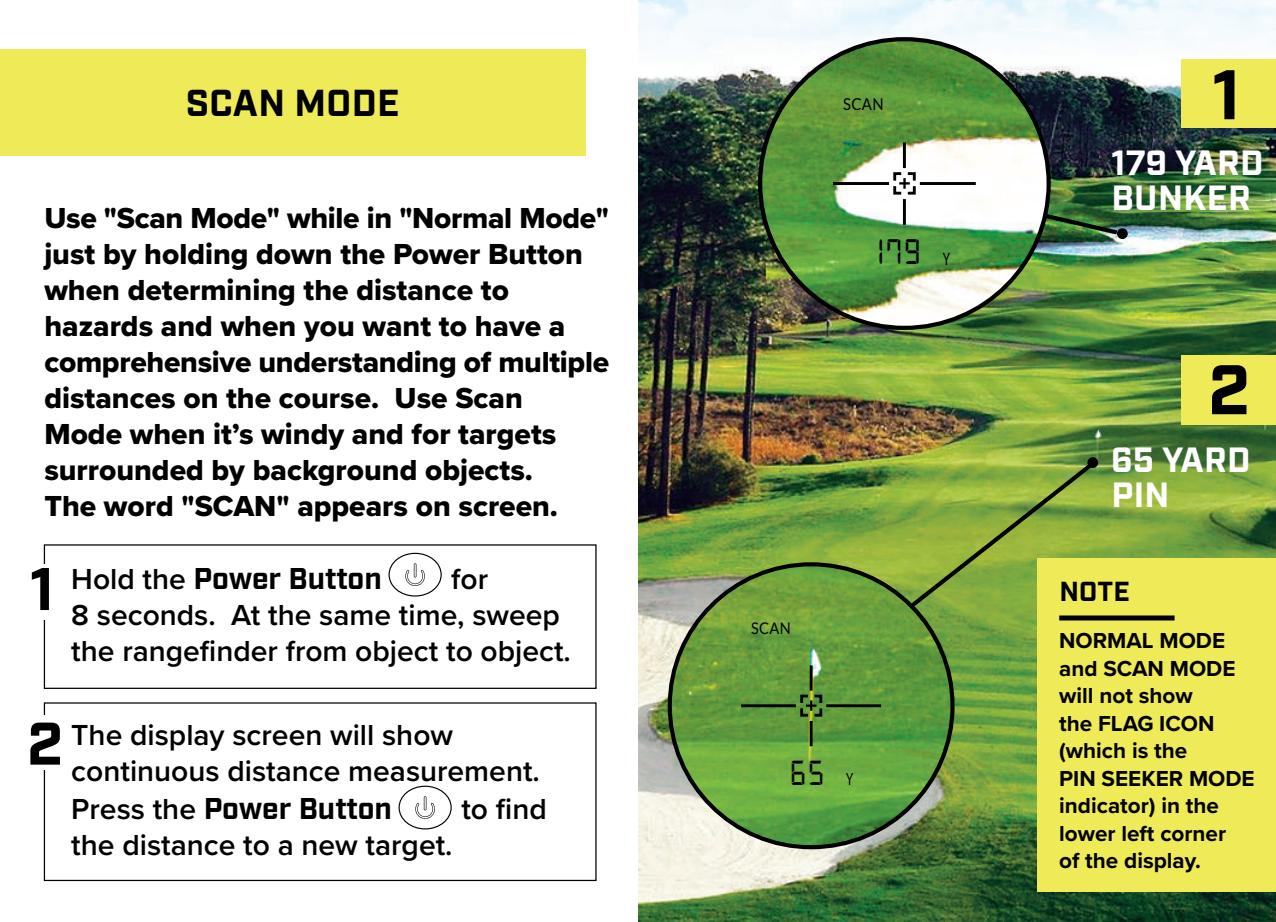
<style>
.page{position:relative;width:1276px;height:922px;background:#fff}
.page>*{position:absolute;margin:0;border:0;box-sizing:border-box;transform-origin:0 0}
.t1{font:700 70px "Industry";color:#000001}
.t2{font:700 60px "Industry";color:#000001}
.t3{font:37.75px "Digital 7";color:#000001;scale:.88 1}
.t4{font:700 37.5px "Industry";letter-spacing:.01em;color:#000001}
.t5{font:37px "Digital 7";color:#000001;scale:.88 1}
.t6{font:700 35px/35px "Industry";letter-spacing:.01em;color:#fff}
.t7{font:30px/36px "Proxima Nova Extrabld";color:#000001}
.t8{font:600 30px/36px "Proxima Nova";color:#000001}
.t9{font:700 30px "Industry";letter-spacing:-.01em;color:#000001}
.t10{font:700 27.5px "Industry";color:#000001}
.t11{font:700 22.5px/27.5px "Proxima Nova";color:#000001}
.t12{font:16.25px "Lato";color:#000001;scale:.91 1}
.t13{font:16px "Lato";color:#000001;scale:.91 1}
.s1{font-family:"Proxima Nova";font-weight:600}
.s2{font-family:"Avenir Next Condensed";font-size:17.25px}
.s3{font-family:"Avenir Next Condensed";font-size:17px}
</style>
<div class="page">
<div style="left:0;top:49px;width:585px;height:106px;background:#efeb58"></div>
<div style="left:388px;top:552px;width:54px;height:44px;border:1px solid #000001;border-radius:50%"></div>
<svg style="left:405px;top:563px;width:20px;height:23px"></svg>
<div style="left:398px;top:785px;width:54px;height:44px;border:1px solid #000001;border-radius:50%"></div>
<svg style="left:415px;top:796px;width:20px;height:22px"></svg>
<img style="left:638px;top:0;width:638px;height:921px">
<svg style="left:892px;top:458px;width:205px;height:164px"></svg>
<svg style="left:1041px;top:211px;width:80px;height:26px"></svg>
<img style="left:671px;top:564px;width:283px;height:283px;border-radius:142px">
<img style="left:762px;top:39px;width:287px;height:288px;border-radius:144px">
<div style="left:1117px;top:228px;width:10px;height:11px;background:#000001;border-radius:50%"></div>
<div style="left:1037px;top:557px;width:239px;height:333px;background:#efeb58"></div>
<div style="left:1059px;top:615px;width:115px;height:5px;background:#000001"></div>
<div style="left:1181px;top:59px;width:95px;height:69px;background:#efeb58"></div>
<div style="left:1181px;top:355px;width:95px;height:69px;background:#efeb58"></div>
<div style="left:1087px;top:457px;width:11px;height:11px;background:#000001;border-radius:50%"></div>
<hr style="left:903px;top:199px;width:3px;height:26px;background:#000001">
<hr style="left:903px;top:142px;width:3px;height:26px;background:#000001">
<hr style="left:833px;top:182px;width:56px;height:3px;background:#000001">
<hr style="left:920px;top:182px;width:55px;height:3px;background:#000001">
<svg style="left:892px;top:171px;width:25px;height:25px"></svg>
<hr style="left:809px;top:720px;width:3px;height:26px;background:#000001">
<hr style="left:809px;top:665px;width:3px;height:25px;background:#000001">
<hr style="left:741px;top:704px;width:55px;height:3px;background:#000001">
<hr style="left:826px;top:704px;width:55px;height:3px;background:#000001">
<svg style="left:799px;top:693px;width:24px;height:24px"></svg>
<p class="t4" style="left:186px;top:81px;width:215px">SCAN MODE</p>
<p class="t7" style="left:44px;top:199px;width:566px">Use "Scan Mode" while in "Normal Mode" just by holding down the Power Button when determining the distance to hazards and when you want to have a comprehensive understanding of multiple distances on the course. Use Scan<br>Mode when it’s windy and for targets surrounded by background objects.<br>The word "SCAN" appears on screen.</p>
<h2 class="t2" style="left:29px;top:553px;width:27px">1</h2>
<p class="t9" style="left:71px;top:560px;width:312px"><span class="s1">Hold the</span> Power Button</p>
<p class="t8" style="left:71px;top:560px;width:501px;text-indent:380px">for<br>8 seconds. At the same time, sweep the rangefinder from object to object.</p>
<h2 class="t2" style="left:27px;top:707px;width:38px">2</h2>
<p class="t8" style="left:71px;top:716px;width:470px">The display screen will show continuous distance measurement.</p>
<p class="t9" style="left:71px;top:790px;width:322px"><span class="s1">Press the</span> Power Button</p>
<p class="t8" style="left:461px;top:789px;width:87px">to find</p>
<p class="t8" style="left:71px;top:825px;width:383px">the distance to a new target.</p>
<p class="t12" style="left:843px;top:95px;width:46px">SCAN</p>
<p class="t3" style="left:878px;top:235px;width:83px">179 <span class="s2">Y</span></p>
<p class="t13" style="left:751px;top:619px;width:45px">SCAN</p>
<p class="t5" style="left:790px;top:756px;width:73px">65 <span class="s3">Y</span></p>
<h1 class="t1" style="left:1211px;top:53px;width:31px">1</h1>
<p class="t6" style="left:1111px;top:147px;width:154px">179 YARD<br>BUNKER</p>
<h1 class="t1" style="left:1208px;top:348px;width:44px">2</h1>
<p class="t6" style="left:1111px;top:444px;width:141px">65 YARD<br>PIN</p>
<p class="t10" style="left:1059px;top:574px;width:72px">NOTE</p>
<p class="t11" style="left:1059px;top:626px;width:197px">NORMAL MODE and SCAN MODE will not show<br>the FLAG ICON (which is the<br>PIN SEEKER MODE indicator) in the lower left corner<br>of the display.</p>
</div>
